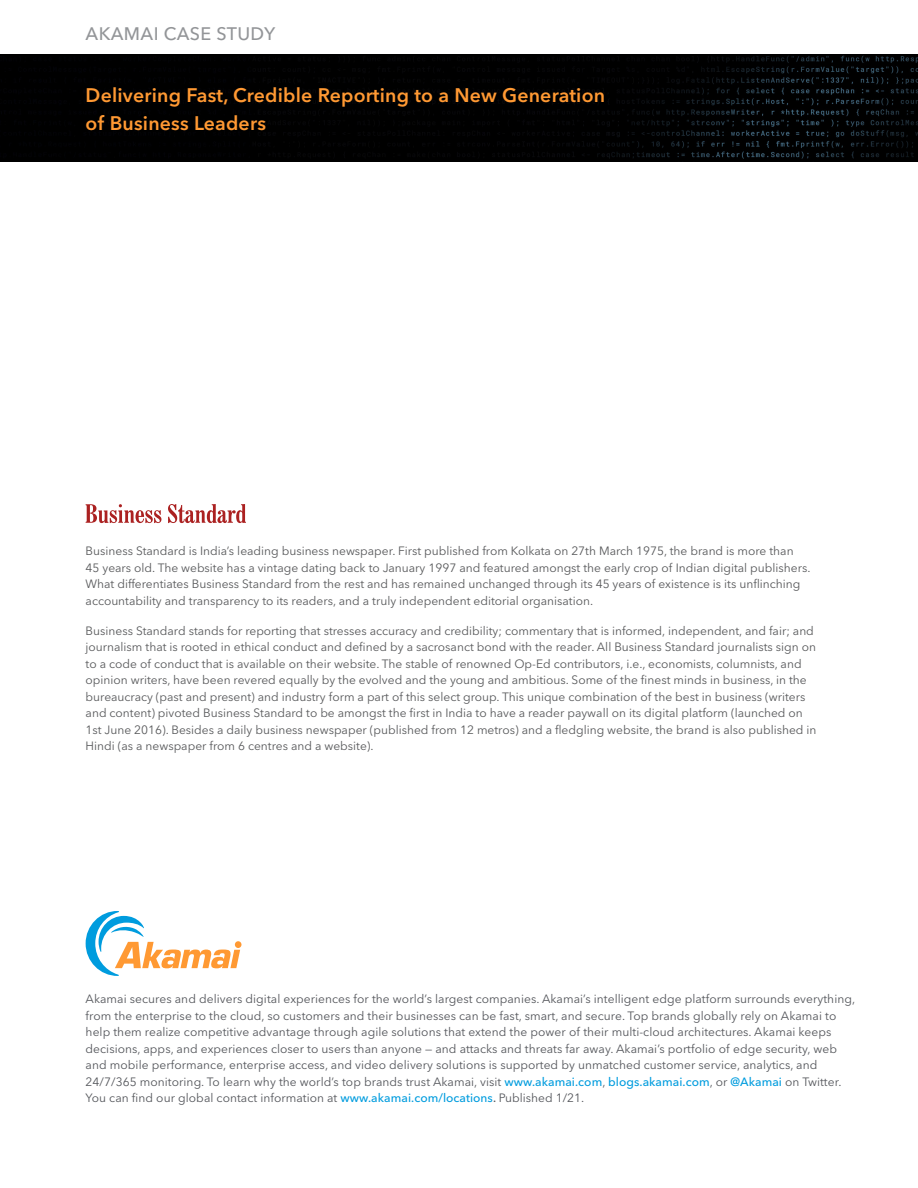
<style>
.page{position:relative;width:918px;height:1188px;background:#fff}
.page>*{position:absolute;margin:0;border:0;box-sizing:border-box;transform-origin:0 0}
.t1{font:600 19.5px/28.5px "Avenir Next LT Pro";letter-spacing:.01em;color:#f93}
.t2{font:500 18px "Avenir Next LT Pro";letter-spacing:.02em;color:#939598}
.Body{font:12px/16.5px "Avenir Next LT Pro";color:#58595b}
.Boiler_plate{font:12px/16.5px "Avenir Next LT Pro";letter-spacing:.005em;color:#54565b}
.s1{font-weight:500;color:#009cde}
.s2{font-weight:500}
</style>
<div class="page">
<img style="left:0;top:54px;width:918px;height:108px">
<svg style="left:86px;top:911px;width:154px;height:65px"></svg>
<svg style="left:86px;top:504px;width:75px;height:19px"></svg>
<svg style="left:168px;top:504px;width:78px;height:19px"></svg>
<h2 class="t2" style="left:86px;top:22px;width:191px">AKAMAI CASE STUDY</h2>
<h1 class="t1" style="left:86px;top:80px;width:521px">Delivering Fast, Credible Reporting to a New Generation of Business Leaders</h1>
<p class="Body" style="left:86px;top:543px;width:726px">Business Standard is India’s leading business newspaper. First published from Kolkata on 27th March 1975, the brand is more than 45 years old. The website has a vintage dating back to January 1997 and featured amongst the early crop of Indian digital publishers.<br>What differentiates Business Standard from the rest and has remained unchanged through its 45 years of existence is its unflinching accountability and transparency to its readers, and a truly independent editorial organisation.</p>
<p class="Body" style="left:86px;top:622px;width:732px">Business Standard stands for reporting that stresses accuracy and credibility; commentary that is informed, independent, and fair; and journalism that is rooted in ethical conduct and defined by a sacrosanct bond with the reader. All Business Standard journalists sign on to a code of conduct that is available on their website. The stable of renowned Op-Ed contributors, i.e., economists, columnists, and opinion writers, have been revered equally by the evolved and the young and ambitious. Some of the finest minds in business, in the bureaucracy (past and present) and industry form a part of this select group. This unique combination of the best in business (writers and content) pivoted Business Standard to be amongst the first in India to have a reader paywall on its digital platform (launched on 1st June 2016). Besides a daily business newspaper (published from 12 metros) and a fledgling website, the brand is also published in Hindi (as a newspaper from 6 centres and a website).</p>
<p class="Boiler_plate" style="left:86px;top:991px;width:771px">Akamai secures and delivers digital experiences for the world’s largest companies. Akamai’s intelligent edge platform surrounds everything, from the enterprise to the cloud, so customers and their businesses can be fast, smart, and secure. Top brands globally rely on Akamai to help them realize competitive advantage through agile solutions that extend the power of their multi-cloud architectures. Akamai keeps decisions, apps, and experiences closer to users than anyone — and attacks and threats far away. Akamai’s portfolio of edge security, web and mobile performance, enterprise access, and video delivery solutions is supported by unmatched customer service, analytics, and 24/7/365 monitoring. To learn why the world’s top brands trust Akamai, visit <span class="s1">www.akamai.com</span>, <span class="s1">blogs.akamai.com</span>, or <span class="s1">@Akamai</span> on Twitter.<br>You can find our global contact information at <span class="s1">www.akamai.com/locations</span><span class="s2">.</span> Published 1/21.</p>
</div>
